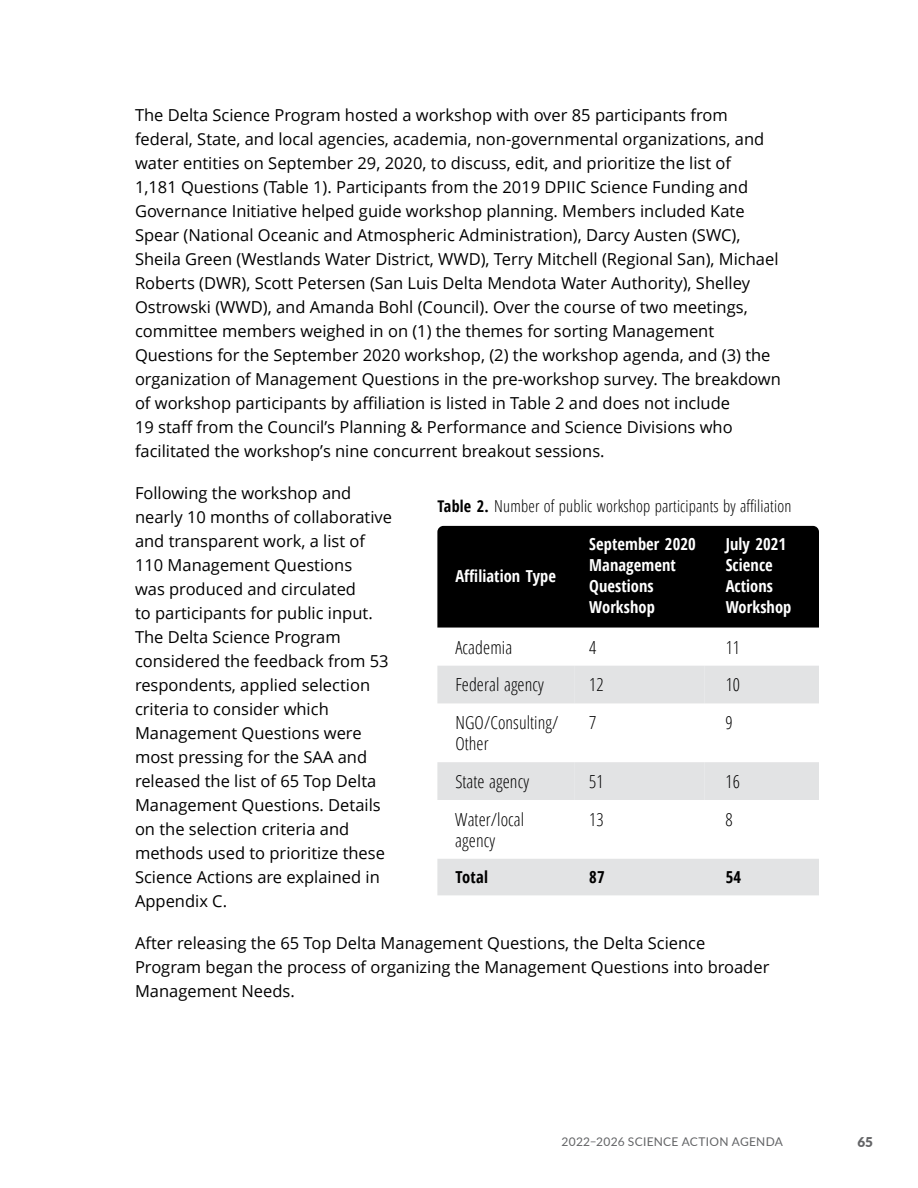
<style>
.page{position:relative;width:918px;height:1188px;background:#fff}
.page>*{position:absolute;margin:0;border:0;box-sizing:border-box;transform-origin:0 0}
.t1{font:300 condensed 18px/21px "Open Sans";letter-spacing:.005em;color:#000}
.t2{font:16.5px/24px "Open Sans";color:#000}
.t3{font:700 condensed 16.5px/21px "Open Sans";letter-spacing:.005em;color:#fff}
.t4{font:300 condensed 16.5px "Open Sans";letter-spacing:.01em;color:#000}
.t5{font:700 condensed 16.5px "Open Sans";letter-spacing:.015em;color:#000}
.t6{font:900 13.5px "Lato";color:#636466}
.t7{font:12px "Lato";letter-spacing:.02em;color:#636466}
.s1{font-weight:700;font-size:16.2px}
</style>
<div class="page">
<div style="left:437px;top:526px;width:382px;height:102px;background:#000"></div>
<svg style="left:437px;top:666px;width:382px;height:229px"></svg>
<svg style="left:574px;top:666px;width:131px;height:134px"></svg>
<p class="t2" style="left:135px;top:102px;width:647px">The Delta Science Program hosted a workshop with over 85 participants from federal, State, and local agencies, academia, non-governmental organizations, and water entities on September 29, 2020, to discuss, edit, and prioritize the list of<br>1,181 Questions (Table 1). Participants from the 2019 DPIIC Science Funding and Governance Initiative helped guide workshop planning. Members included Kate Spear (National Oceanic and Atmospheric Administration), Darcy Austen (SWC), Sheila Green (Westlands Water District, WWD), Terry Mitchell (Regional San), Michael Roberts (DWR), Scott Petersen (San Luis Delta Mendota Water Authority), Shelley Ostrowski (WWD), and Amanda Bohl (Council). Over the course of two meetings, committee members weighed in on (1) the themes for sorting Management Questions for the September 2020 workshop, (2) the workshop agenda, and (3) the organization of Management Questions in the pre-workshop survey. The breakdown of workshop participants by affiliation is listed in Table 2 and does not include<br>19 staff from the Council’s Planning &amp; Performance and Science Divisions who facilitated the workshop’s nine concurrent breakout sessions.</p>
<p class="t2" style="left:135px;top:480px;width:259px">Following the workshop and nearly 10 months of collaborative and transparent work, a list of<br>110 Management Questions<br>was produced and circulated<br>to participants for public input.<br>The Delta Science Program considered the feedback from 53 respondents, applied selection criteria to consider which<br>Management Questions were most pressing for the SAA and released the list of 65 Top Delta<br>Management Questions. Details on the selection criteria and methods used to prioritize these<br>Science Actions are explained in<br>Appendix C.</p>
<p class="t2" style="left:135px;top:930px;width:636px">After releasing the 65 Top Delta Management Questions, the Delta Science<br>Program began the process of organizing the Management Questions into broader<br>Management Needs.</p>
<p class="t4" style="left:437px;top:494px;width:355px"><span class="s1">Table 2.</span> Number of public workshop participants by affiliation</p>
<p class="t3" style="left:589px;top:533px;width:108px">September 2020<br>Management<br>Questions<br>Workshop</p>
<p class="t3" style="left:726px;top:533px;width:67px">July 2021<br>Science<br>Actions<br>Workshop</p>
<p class="t3" style="left:455px;top:565px;width:102px">Affiliation Type</p>
<p class="t1" style="left:455px;top:636px;width:58px">Academia</p>
<p class="t1" style="left:589px;top:636px;width:9px">4</p>
<p class="t1" style="left:726px;top:636px;width:16px">11</p>
<p class="t1" style="left:455px;top:674px;width:90px">Federal agency</p>
<p class="t1" style="left:589px;top:674px;width:16px">12</p>
<p class="t1" style="left:726px;top:674px;width:16px">10</p>
<p class="t1" style="left:455px;top:712px;width:105px">NGO/Consulting/<br>Other</p>
<p class="t1" style="left:589px;top:712px;width:9px">7</p>
<p class="t1" style="left:726px;top:712px;width:9px">9</p>
<p class="t1" style="left:455px;top:770px;width:75px">State agency</p>
<p class="t1" style="left:589px;top:770px;width:16px">51</p>
<p class="t1" style="left:726px;top:770px;width:16px">16</p>
<p class="t1" style="left:455px;top:808px;width:70px">Water/local agency</p>
<p class="t1" style="left:589px;top:808px;width:16px">13</p>
<p class="t1" style="left:726px;top:808px;width:9px">8</p>
<p class="t5" style="left:455px;top:866px;width:34px">Total</p>
<p class="t5" style="left:589px;top:866px;width:17px">87</p>
<p class="t5" style="left:726px;top:866px;width:17px">54</p>
<p class="t7" style="left:562px;top:1133px;width:223px">2022–2026 SCIENCE ACTION AGENDA</p>
<p class="t6" style="left:857px;top:1132px;width:17px">65</p>
</div>
